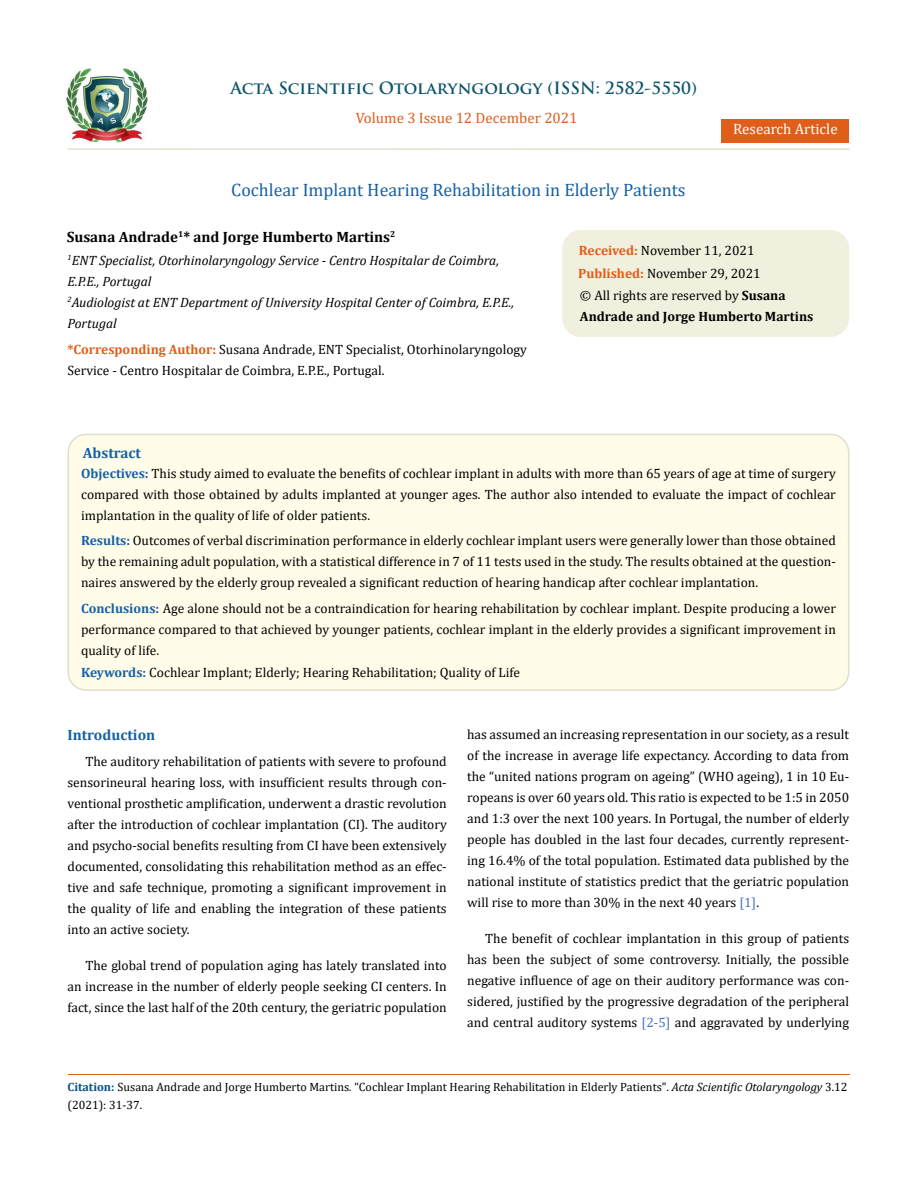
<style>
.page{position:relative;width:917px;height:1188px;background:#fff}
.page>*{position:absolute;margin:0;border:0;box-sizing:border-box;transform-origin:0 0}
.t1{font:18px "Cambria";color:#1560a6}
.t2{font:700 16.5px "Trajan Pro";color:#0e546a}
.t3{font:700 15px "Cambria";color:#000}
.t4{font:15px "Cambria";color:#e05d1a}
.t5{font:700 15px "Cambria";color:#1560a6}
.t6{font:15px "Cambria";color:#fff}
.t7{font:13.5px/21px "Cambria";color:#000;text-align:justify}
.t8{font:italic 13.5px/21px "Cambria";color:#000}
.t9{font:700 13.5px/21px "Cambria";color:#000}
.t10{font:12px/18px "Cambria";color:#000}
.s1{font-weight:700;color:#e05d1a}
.s2{font-weight:400}
.s3{font-weight:700;color:#1560a6}
.s4{color:#4472c4}
.s5{font-weight:700;color:#035089}
.s6{font-style:italic}
</style>
<div class="page">
<img style="left:67px;top:68px;width:80px;height:74px">
<div style="left:721px;top:119px;width:128px;height:23px;background:#e05d1a"></div>
<div style="left:563px;top:231px;width:285px;height:105px;background:#f1f0de;border-radius:18px"></div>
<div style="left:562px;top:230px;width:287px;height:107px;border:2px solid #f1f0de;border-radius:18px"></div>
<div style="left:68px;top:434px;width:780px;height:256px;background:#fffde9;border-radius:18px"></div>
<div style="left:67px;top:434px;width:782px;height:257px;border:2px solid #e0dfcd;border-radius:18px"></div>
<hr style="left:68px;top:1075px;width:781px;height:1px;background:#e05d1a">
<hr style="left:67px;top:148px;width:782px;height:2px;background:#e0dfcd">
<p class="t2" style="left:230px;top:77px;width:468px">Acta Scientific Otolaryngology (ISSN: 2582-5550)</p>
<p class="t4" style="left:356px;top:109px;width:223px">Volume 3 Issue 12 December 2021</p>
<p class="t6" style="left:733px;top:120px;width:106px">Research Article</p>
<h1 class="t1" style="left:231px;top:180px;width:456px">Cochlear Implant Hearing Rehabilitation in Elderly Patients</h1>
<p class="t3" style="left:67px;top:227px;width:330px">Susana Andrade<sup>1</sup>* and Jorge Humberto Martins<sup>2</sup></p>
<p class="t8" style="left:67px;top:249px;width:448px"><sup>1</sup>ENT Specialist, Otorhinolaryngology Service - Centro Hospitalar de Coimbra, E.P.E., Portugal<br><sup>2</sup>Audiologist at ENT Department of University Hospital Center of Coimbra, E.P.E., Portugal</p>
<p class="t7" style="left:67px;top:339px;width:461px"><span class="s1">*Corresponding Author:</span> Susana Andrade, ENT Specialist, Otorhinolaryngology<br>Service - Centro Hospitalar de Coimbra, E.P.E., Portugal.</p>
<p class="t7" style="left:578px;top:239px;width:184px;line-height:23px"><span class="s1">Received:</span> November 11, 2021<br><span class="s1">Published:</span> November 29, 2021</p>
<p class="t9" style="left:580px;top:284px;width:235px"><span class="s2">© All rights are reserved by</span> Susana<br>Andrade and Jorge Humberto Martins</p>
<p class="t5" style="left:83px;top:442px;width:60px">Abstract</p>
<p class="t7" style="left:81px;top:462px;width:756px"><span class="s3">Objectives:</span> This study aimed to evaluate the benefits of cochlear implant in adults with more than 65 years of age at time of surgery compared with those obtained by adults implanted at younger ages. The author also intended to evaluate the impact of cochlear implantation in the quality of life of older patients.</p>
<p class="t7" style="left:81px;top:530px;width:756px"><span class="s3">Results:</span> Outcomes of verbal discrimination performance in elderly cochlear implant users were generally lower than those obtained by the remaining adult population, with a statistical difference in 7 of 11 tests used in the study. The results obtained at the question&shy;naires answered by the elderly group revealed a significant reduction of hearing handicap after cochlear implantation.</p>
<p class="t7" style="left:81px;top:597px;width:756px"><span class="s3">Conclusions:</span> Age alone should not be a contraindication for hearing rehabilitation by cochlear implant. Despite producing a lower performance compared to that achieved by younger patients, cochlear implant in the elderly provides a significant improvement in quality of life.</p>
<p class="t7" style="left:81px;top:662px;width:440px"><span class="s3">Keywords:</span> Cochlear Implant; Elderly; Hearing Rehabilitation; Quality of Life</p>
<p class="t5" style="left:67px;top:725px;width:89px">Introduction</p>
<p class="t7" style="left:67px;top:751px;width:381px;text-indent:18px">The auditory rehabilitation of patients with severe to profound sensorineural hearing loss, with insufficient results through con&shy;ventional prosthetic amplification, underwent a drastic revolution after the introduction of cochlear implantation (CI). The auditory and psycho-social benefits resulting from CI have been extensively documented, consolidating this rehabilitation method as an effec&shy;tive and safe technique, promoting a significant improvement in the quality of life and enabling the integration of these patients into an active society.</p>
<p class="t7" style="left:67px;top:955px;width:381px;text-indent:18px">The global trend of population aging has lately translated into an increase in the number of elderly people seeking CI centers. In fact, since the last half of the 20th century, the geriatric population</p>
<p class="t7" style="left:467px;top:724px;width:383px">has assumed an increasing representation in our society, as a result of the increase in average life expectancy. According to data from the “united nations program on ageing” (WHO ageing), 1 in 10 Eu&shy;ropeans is over 60 years old. This ratio is expected to be 1:5 in 2050 and 1:3 over the next 100 years. In Portugal, the number of elderly people has doubled in the last four decades, currently represent&shy;ing 16.4% of the total population. Estimated data published by the national institute of statistics predict that the geriatric population will rise to more than 30% in the next 40 years <span class="s4">[1]</span>.</p>
<p class="t7" style="left:467px;top:928px;width:383px;text-indent:18px">The benefit of cochlear implantation in this group of patients has been the subject of some controversy. Initially, the possible negative influence of age on their auditory performance was con&shy;sidered, justified by the progressive degradation of the peripheral and central auditory systems <span class="s4">[2-5]</span> and aggravated by underlying</p>
<p class="t10" style="left:68px;top:1078px;width:781px"><span class="s5">Citation:</span> Susana Andrade and Jorge Humberto Martins<span class="s6">.</span> “Cochlear Implant Hearing Rehabilitation in Elderly Patients". <span class="s6">Acta Scientific Otolaryngology</span> 3.12 (2021): 31-37.</p>
</div>
